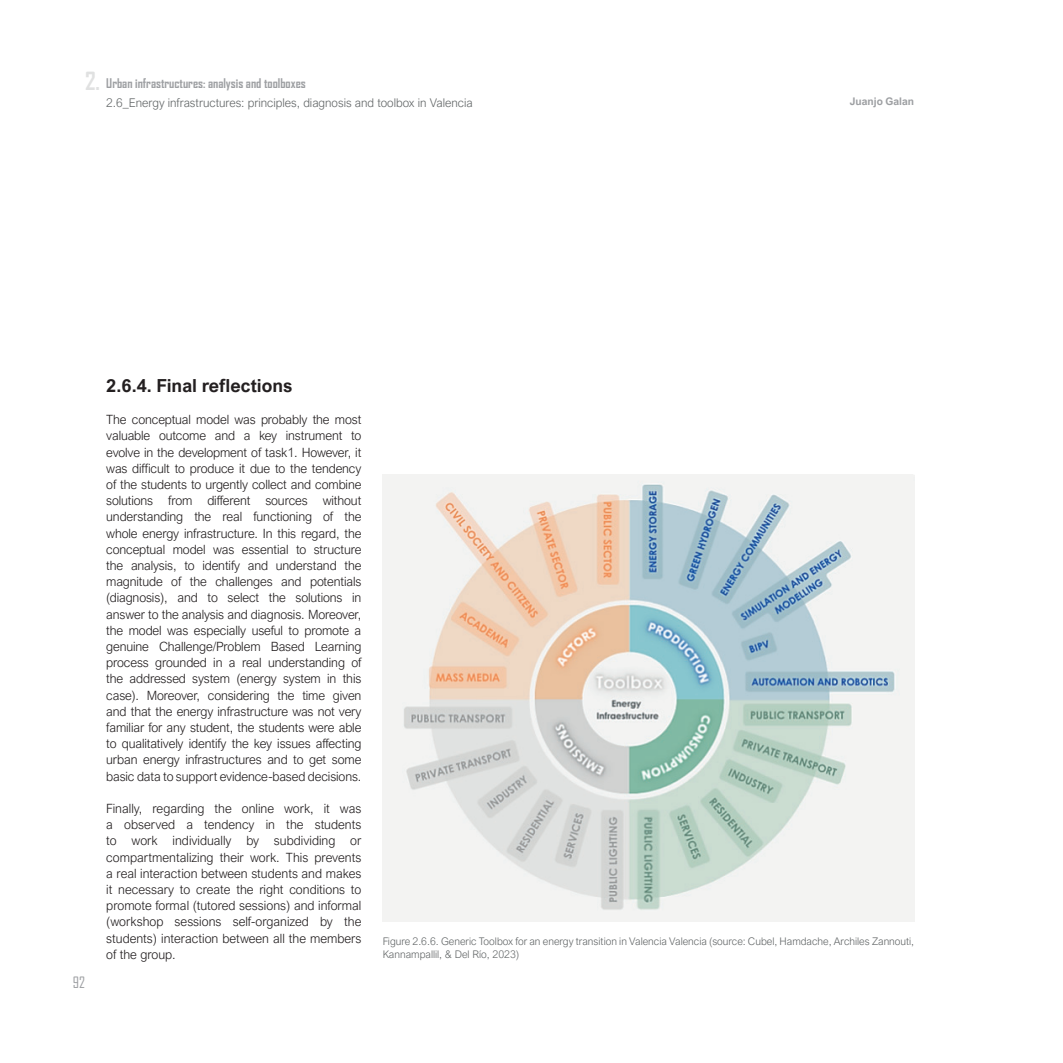
<style>
.page{position:relative;width:1063px;height:1063px;background:#fff}
.page>*{position:absolute;margin:0;border:0;box-sizing:border-box;transform-origin:0 0}
.Título_interior{font:700 18px "Arial Nova";color:#231f20}
.t1{font:15px "Agency FB";color:#9d9fa2}
.Cuerpo_texto{font:300 12.75px/16.2px "Arial Nova";letter-spacing:-.01em;color:#231f20;text-align:justify}
.t2{font:700 12.75px "Agency FB";color:#9d9fa2}
.t3{font:300 12px "Arial Nova";color:#636768}
.Pie_de_foto{font:300 10.5px/12.6px "Arial Nova";color:#636768}
.t4{font:700 10.5px "Arial Nova";color:#9d9fa2}
.s1{font-size:24px;color:#636768}
</style>
<div class="page">
<img style="left:383px;top:474px;width:531px;height:448px">
<p class="t2" style="left:85px;top:75px;width:222px"><span class="s1">2.</span> Urban infrastructures: analysis and toolboxes</p>
<p class="t3" style="left:106px;top:96px;width:368px">2.6_Energy infrastructures: principles, diagnosis and toolbox in Valencia</p>
<p class="t4" style="left:850px;top:96px;width:66px">Juanjo Galan</p>
<p class="t1" style="left:73px;top:974px;width:14px">92</p>
<p class="Título_interior" style="left:106px;top:375px;width:188px">2.6.4. Final reflections</p>
<p class="Cuerpo_texto" style="left:106px;top:412px;width:257px">The conceptual model was probably the most valuable outcome and a key instrument to evolve in the development of task1. However, it was difficult to produce it due to the tendency of the students to urgently collect and combine solutions from different sources without understanding the real functioning of the whole energy infrastructure. In this regard, the conceptual model was essential to structure the analysis, to identify and understand the magnitude of the challenges and potentials (diagnosis), and to select the solutions in answer to the analysis and diagnosis. Moreover, the model was especially useful to promote a genuine Challenge/Problem Based Learning process grounded in a real understanding of the addressed system (energy system in this case). Moreover, considering the time given and that the energy infrastructure was not very familiar for any student, the students were able to qualitatively identify the key issues affecting urban energy infrastructures and to get some basic data to support evidence-based decisions.</p>
<p class="Cuerpo_texto" style="left:106px;top:800px;width:257px">Finally, regarding the online work, it was a observed a tendency in the students to work individually by subdividing or compartmentalizing their work. This prevents a real interaction between students and makes it necessary to create the right conditions to promote formal (tutored sessions) and informal (workshop sessions self-organized by the students) interaction between all the members of the group.</p>
<p class="Pie_de_foto" style="left:383px;top:935px;width:533px">Figure 2.6.6. Generic Toolbox for an energy transition in Valencia Valencia (source: Cubel, Hamdache, Archiles Zannouti,<br>Kannampallil, &amp; Del Río, 2023)</p>
</div>
